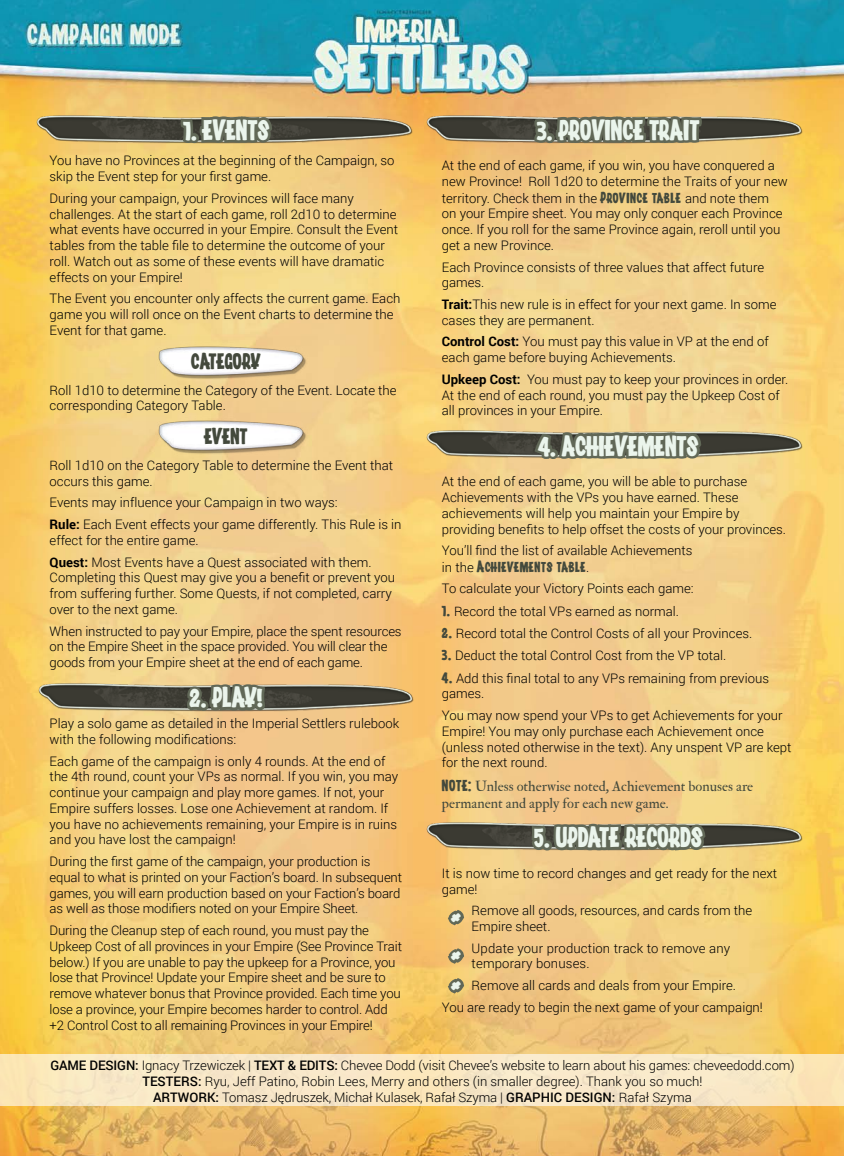
<style>
.page{position:relative;width:844px;height:1156px;background:#fff}
.page>*{position:absolute;margin:0;border:0;box-sizing:border-box;transform-origin:0 0}
.basic_txt{font:24.5px "Tygodnik";letter-spacing:.01em;color:#ebf5ec}
.rozdz_maly{font:19.25px "Tygodnik";letter-spacing:.01em;color:#43493c}
.note{font:14.35px/17.2px "IM FELL Double Pica Roman";color:#43493c}
.basic_txt-2{font:13.65px "Tygodnik";letter-spacing:.05em;color:#43493c}
.basic_txt-3{font:300 13.12px/15.8px "Roboto";color:#000}
.s1{font-weight:700}
.s2{font-family:"Tygodnik";font-weight:400;font-size:13.65px;color:#43493c}
.s3{font-family:"Roboto";font-weight:300;font-size:13.12px;color:#000}
.s4{font-family:"Tygodnik";font-size:13.65px}
.s5{font-weight:500}
</style>
<div class="page">
<img style="left:0;top:0;width:843px;height:1156px">
<img style="left:29px;top:112px;width:780px;height:44px">
<img style="left:418px;top:427px;width:391px;height:44px">
<img style="left:418px;top:819px;width:391px;height:44px">
<img style="left:30px;top:680px;width:390px;height:44px">
<img style="left:146px;top:336px;width:172px;height:52px">
<img style="left:146px;top:410px;width:172px;height:52px">
<svg style="left:0;top:1054px;width:843px;height:52px;background:#f8e7c4"></svg>
<svg style="left:178px;top:107px;width:97px;height:57px;background:#af9e6a"></svg>
<svg style="left:179px;top:658px;width:90px;height:70px;background:#bca479"></svg>
<svg style="left:531px;top:0;width:173px;height:209px;background:#8da88f"></svg>
<svg style="left:531px;top:392px;width:173px;height:133px;background:#d7c189"></svg>
<svg style="left:527px;top:664px;width:181px;height:252px;background:#e3c185"></svg>
<svg style="left:444px;top:907px;width:24px;height:21px"></svg>
<svg style="left:444px;top:944px;width:24px;height:23px"></svg>
<svg style="left:444px;top:974px;width:24px;height:22px"></svg>
<p class="basic_txt" style="left:183px;top:113px;width:87px">1. EVENTS</p>
<p class="basic_txt-3" style="left:50px;top:152px;width:346px">You have no Provinces at the beginning of the Campaign, so skip the Event step for your first game.</p>
<p class="basic_txt-3" style="left:50px;top:190px;width:350px">During your campaign, your Provinces will face many challenges. At the start of each game, roll 2d10 to determine what events have occurred in your Empire. Consult the Event tables from the table file to determine the outcome of your roll. Watch out as some of these events will have dramatic effects on your Empire!</p>
<p class="basic_txt-3" style="left:50px;top:290px;width:352px">The Event you encounter only affects the current game. Each game you will roll once on the Event charts to determine the<br>Event for that game.</p>
<p class="rozdz_maly" style="left:191px;top:347px;width:71px">CATEGORY</p>
<p class="basic_txt-3" style="left:50px;top:382px;width:348px">Roll 1d10 to determine the Category of the Event. Locate the corresponding Category Table.</p>
<p class="rozdz_maly" style="left:204px;top:423px;width:44px">EVENT</p>
<p class="basic_txt-3" style="left:50px;top:457px;width:345px">Roll 1d10 on the Category Table to determine the Event that occurs this game.</p>
<p class="basic_txt-3" style="left:50px;top:494px;width:289px">Events may influence your Campaign in two ways:</p>
<p class="basic_txt-3" style="left:50px;top:516px;width:353px"><span class="s1">Rule:</span> Each Event effects your game differently. This Rule is in effect for the entire game.</p>
<p class="basic_txt-3" style="left:50px;top:554px;width:347px"><span class="s1">Quest:</span> Most Events have a Quest associated with them.<br>Completing this Quest may give you a benefit or prevent you from suffering further. Some Quests, if not completed, carry over to the next game.</p>
<p class="basic_txt-3" style="left:50px;top:623px;width:353px">When instructed to pay your Empire, place the spent resources on the Empire Sheet in the space provided. You will clear the goods from your Empire sheet at the end of each game.</p>
<p class="basic_txt" style="left:189px;top:680px;width:74px">2. PLAY!</p>
<p class="basic_txt-3" style="left:50px;top:715px;width:351px">Play a solo game as detailed in the Imperial Settlers rulebook with the following modifications:</p>
<p class="basic_txt-3" style="left:50px;top:753px;width:350px">Each game of the campaign is only 4 rounds. At the end of the 4th round, count your VPs as normal. If you win, you may continue your campaign and play more games. If not, your Empire suffers losses. Lose one Achievement at random. If you have no achievements remaining, your Empire is in ruins and you have lost the campaign!</p>
<p class="basic_txt-3" style="left:50px;top:853px;width:354px">During the first game of the campaign, your production is equal to what is printed on your Faction’s board. In subsequent games, you will earn production based on your Faction’s board as well as those modifiers noted on your Empire Sheet.</p>
<p class="basic_txt-3" style="left:50px;top:922px;width:354px">During the Cleanup step of each round, you must pay the Upkeep Cost of all provinces in your Empire (See Province Trait below.) If you are unable to pay the upkeep for a Province, you lose that Province! Update your Empire sheet and be sure to remove whatever bonus that Province provided. Each time you lose a province, your Empire becomes harder to control. Add +2 Control Cost to all remaining Provinces in your Empire!</p>
<p class="basic_txt" style="left:536px;top:113px;width:164px">3. PROVINCE TRAIT</p>
<p class="basic_txt-3" style="left:441px;top:157px;width:347px">At the end of each game, if you win, you have conquered a new Province! Roll 1d20 to determine the Traits of your new territory. Check them in the <span class="s2">Province table</span> and note them<br>on your Empire sheet. You may only conquer each Province once. If you roll for the same Province again, reroll until you get a new Province.</p>
<p class="basic_txt-3" style="left:441px;top:258px;width:324px">Each Province consists of three values that affect future games.</p>
<p class="basic_txt-3" style="left:441px;top:296px;width:336px"><span class="s1">Trait:</span>This new rule is in effect for your next game. In some cases they are permanent.</p>
<p class="basic_txt-3" style="left:441px;top:333px;width:328px"><span class="s1">Control Cost:</span> You must pay this value in VP at the end of each game before buying Achievements.</p>
<p class="basic_txt-3" style="left:441px;top:371px;width:348px"><span class="s1">Upkeep Cost:</span> You must pay to keep your provinces in order.<br>At the end of each round, you must pay the Upkeep Cost of all provinces in your Empire.</p>
<p class="basic_txt" style="left:538px;top:428px;width:161px">4. ACHIEVEMENTS</p>
<p class="basic_txt-3" style="left:441px;top:473px;width:345px">At the end of each game, you will be able to purchase Achievements with the VPs you have earned. These achievements will help you maintain your Empire by providing benefits to help offset the costs of your provinces.</p>
<p class="basic_txt-3" style="left:441px;top:542px;width:252px">You’ll find the list of available Achievements</p>
<p class="basic_txt-2" style="left:441px;top:556px;width:149px"><span class="s3">in the</span> Achievements table<span class="s3">.</span></p>
<p class="basic_txt-3" style="left:441px;top:580px;width:253px">To calculate your Victory Points each game:</p>
<p class="basic_txt-3" style="left:441px;top:603px;width:239px"><span class="s2">1.</span> Record the total VPs earned as normal.</p>
<p class="basic_txt-3" style="left:441px;top:625px;width:312px"><span class="s2">2.</span> Record total the Control Costs of all your Provinces.</p>
<p class="basic_txt-3" style="left:441px;top:647px;width:286px"><span class="s2">3.</span> Deduct the total Control Cost from the VP total.</p>
<p class="basic_txt-3" style="left:441px;top:670px;width:328px"><span class="s2">4.</span> Add this final total to any VPs remaining from previous games.</p>
<p class="basic_txt-3" style="left:441px;top:707px;width:351px">You may now spend your VPs to get Achievements for your Empire! You may only purchase each Achievement once (unless noted otherwise in the text). Any unspent VP are kept for the next round.</p>
<p class="note" style="left:441px;top:777px;width:313px"><span class="s4">NOTE:</span> Unless otherwise noted, Achievement bonuses are permanent and apply for each new game.</p>
<p class="basic_txt" style="left:534px;top:820px;width:169px">5. UPDATE RECORDS</p>
<p class="basic_txt-3" style="left:441px;top:865px;width:337px">It is now time to record changes and get ready for the next game!</p>
<p class="basic_txt-3" style="left:471px;top:902px;width:282px">Remove all goods, resources, and cards from the<br>Empire sheet.</p>
<p class="basic_txt-3" style="left:471px;top:940px;width:260px">Update your production track to remove any temporary bonuses.</p>
<p class="basic_txt-3" style="left:471px;top:977px;width:266px">Remove all cards and deals from your Empire.</p>
<p class="basic_txt-3" style="left:441px;top:999px;width:322px">You are ready to begin the next game of your campaign!</p>
<p class="basic_txt-3" style="left:50px;top:1057px;width:745px"><span class="s5">GAME DESIGN:</span> Ignacy Trzewiczek | <span class="s5">TEXT &amp; EDITS:</span> Chevee Dodd (visit Chevee’s website to learn about his games: cheveedodd.com)</p>
<p class="basic_txt-3" style="left:142px;top:1073px;width:561px"><span class="s5">TESTERS:</span> Ryu, Jeff Patino, Robin Lees, Merry and others (in smaller degree). Thank you so much!</p>
<p class="basic_txt-3" style="left:153px;top:1088px;width:540px"><span class="s5">ARTWORK:</span> Tomasz Jędruszek, Michał Kulasek, Rafał Szyma | <span class="s5">GRAPHIC DESIGN:</span> Rafał Szyma</p>
</div>
